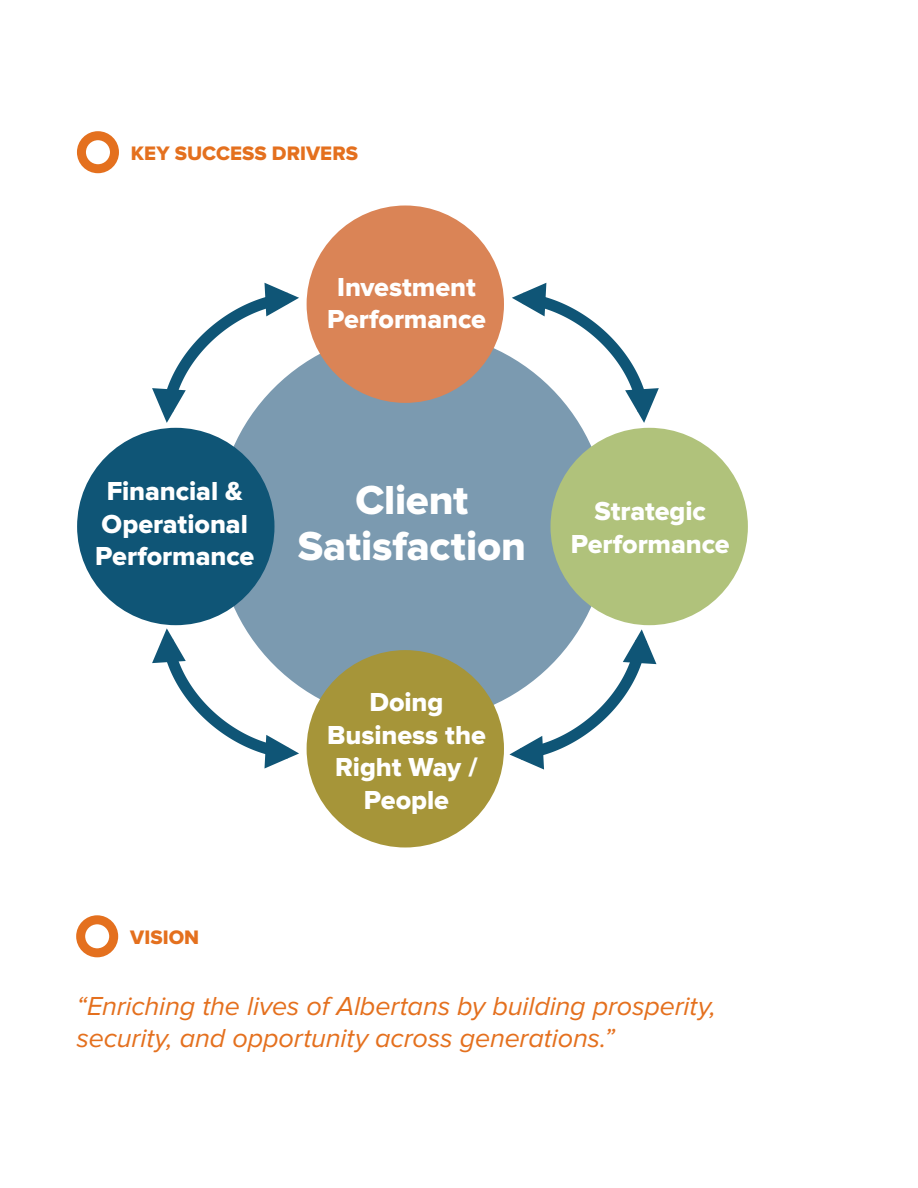
<style>
.page{position:relative;width:918px;height:1188px;background:#fff}
.page>*{position:absolute;margin:0;border:0;box-sizing:border-box;transform-origin:0 0}
.t1{font:42px/46.5px "Proxima Nova Extrabld";letter-spacing:-.005em;color:#fff;text-align:center}
.t2{font:27px/32.4px "Proxima Nova Extrabld";letter-spacing:-.005em;color:#fff;text-align:center}
.t3{font:italic 27px/32.4px "Proxima Nova";letter-spacing:-.005em;color:#e4701e}
.t4{font:20.25px "Proxima Nova Extrabld";color:#e4701e}
</style>
<div class="page">
<div style="left:77px;top:131px;width:42px;height:42px;border:9px solid #e4701e;border-radius:50%"></div>
<div style="left:218px;top:332px;width:389px;height:389px;background:#7b9ab0;border-radius:50%"></div>
<div style="left:308px;top:207px;width:194px;height:194px;background:#da8456;border-radius:50%"></div>
<div style="left:79px;top:429px;width:194px;height:195px;background:#0f5576;border-radius:50%"></div>
<div style="left:308px;top:652px;width:194px;height:194px;background:#a69539;border-radius:50%"></div>
<div style="left:552px;top:429px;width:194px;height:195px;background:#b0c27b;border-radius:50%"></div>
<svg style="left:152px;top:283px;width:148px;height:155px"></svg>
<svg style="left:511px;top:283px;width:148px;height:155px"></svg>
<svg style="left:509px;top:614px;width:147px;height:156px"></svg>
<svg style="left:152px;top:613px;width:148px;height:156px"></svg>
<div style="left:76px;top:915px;width:42px;height:42px;border:9px solid #e4701e;border-radius:50%"></div>
<p class="t4" style="left:131px;top:144px;width:228px">KEY SUCCESS DRIVERS</p>
<p class="t2" style="left:327px;top:272px;width:160px">Investment<br>Performance</p>
<p class="t2" style="left:95px;top:476px;width:160px">Financial &amp;<br>Operational<br>Performance</p>
<h1 class="t1" style="left:298px;top:478px;width:230px">Client<br>Satisfaction</h1>
<p class="t2" style="left:571px;top:496px;width:160px">Strategic<br>Performance</p>
<p class="t4" style="left:130px;top:928px;width:71px">VISION</p>
<p class="t2" style="left:327px;top:687px;width:160px">Doing<br>Business the<br>Right Way /<br>People</p>
<p class="t3" style="left:76px;top:991px;width:641px">“Enriching the lives of Albertans by building prosperity, security, and opportunity across generations.”</p>
</div>
